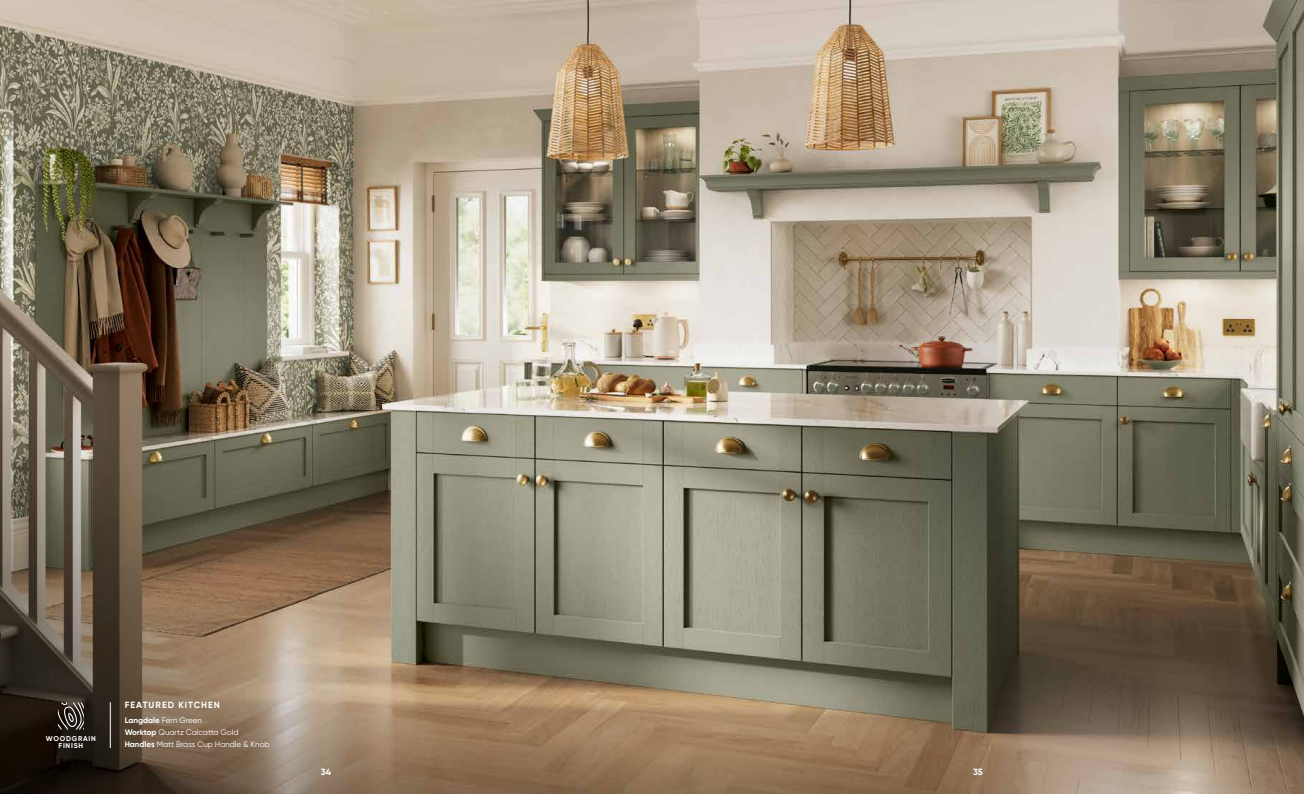
<style>
.page{position:relative;width:1304px;height:794px;background:#fff}
.page>*{position:absolute;margin:0;border:0;box-sizing:border-box;transform-origin:0 0}
.t1{font:700 9px "Gilroy";letter-spacing:.11em;color:#fff}
.t2{font:8px/12px "Gilroy";color:#fff}
.t3{font:700 7px/7.8px "Gilroy";letter-spacing:.11em;color:#fff;text-align:center}
.s1{font-weight:700}
</style>
<div class="page">
<img style="left:0;top:0;width:1304px;height:794px">
<img style="left:0;top:201px;width:1108px;height:593px">
<hr style="left:110px;top:702px;width:1px;height:46px;background:#fff">
<svg style="left:58px;top:702px;width:26px;height:28px"></svg>
<p class="t3" style="left:46px;top:734px;width:52px">WOODGRAIN<br>FINISH</p>
<p class="t1" style="left:125px;top:699px;width:97px">FEATURED KITCHEN</p>
<p class="t2" style="left:125px;top:714px;width:146px"><span class="s1">Langdale</span> Fern Green<br><span class="s1">Worktop</span> Quartz Calcatta Gold<br><span class="s1">Handles</span> Matt Brass Cup Handle &amp; Knob</p>
<p class="t1" style="left:321px;top:765px;width:12px">34</p>
<p class="t1" style="left:973px;top:765px;width:11px">35</p>
</div>
